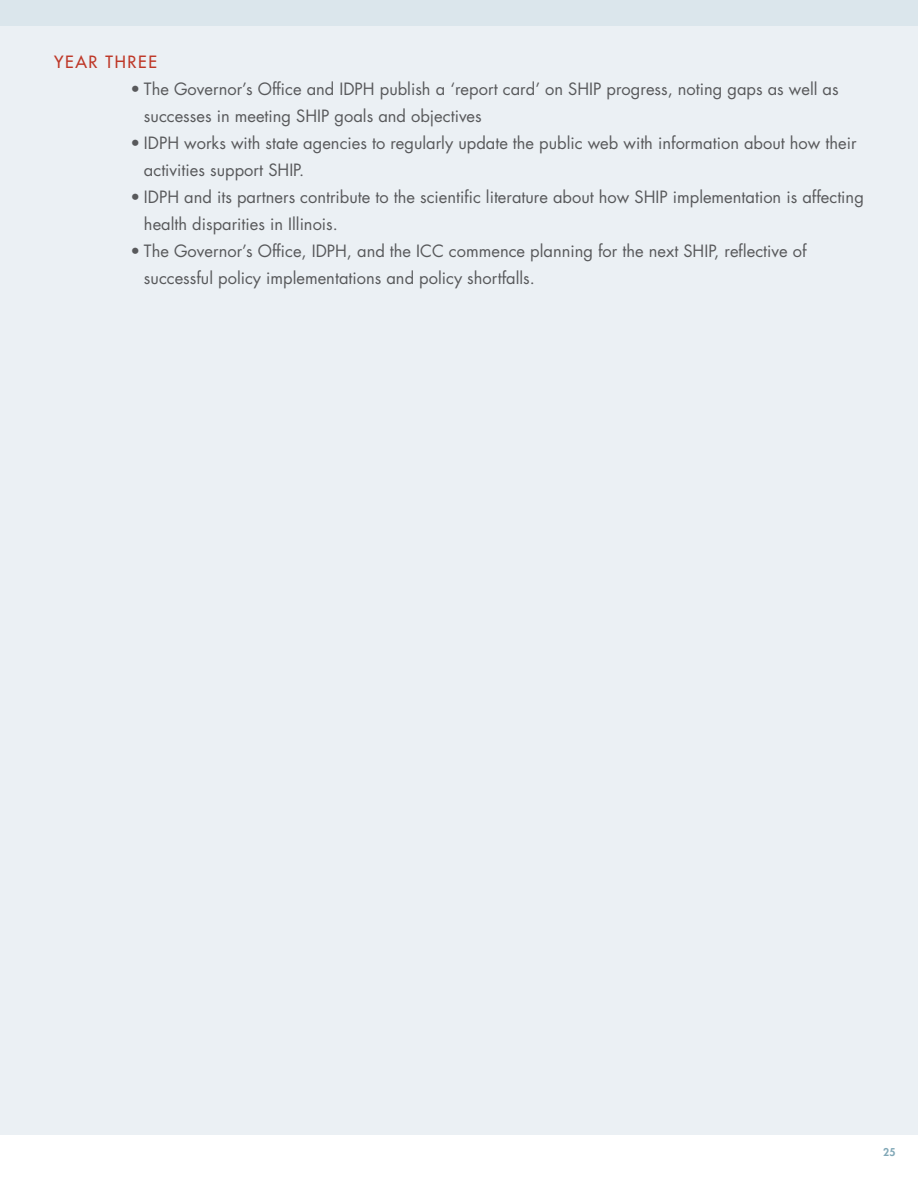
<style>
.page{position:relative;width:918px;height:1188px;background:#fff}
.page>*{position:absolute;margin:0;border:0;box-sizing:border-box;transform-origin:0 0}
.t1{font:16.5px/27px "Futura Std";color:#58595b}
.t2{font:500 16.5px "Futura Std";letter-spacing:.1em;color:#be3727}
.t3{font:800 10.5px "Futura Std";color:#81a8b7}
</style>
<div class="page">
<div style="left:0;top:0;width:918px;height:1135px;background:#ebf0f4"></div>
<div style="left:0;top:0;width:918px;height:25px;background:#dbe6ec"></div>
<p class="t2" style="left:54px;top:51px;width:105px">YEAR TH REE</p>
<p class="t1" style="left:144px;top:75px;width:696px;text-indent:-13px">• The Governor’s Office and IDPH publish a ‘report card’ on SH IP progress, noting gaps as well as successes in meeting SH IP goals and objectives</p>
<p class="t1" style="left:144px;top:129px;width:714px;text-indent:-13px">• IDPH works with state agencies to regularly update the public web with information about how their activities support SH IP.</p>
<p class="t1" style="left:144px;top:183px;width:721px;text-indent:-13px">• IDPH and its partners contribute to the scientific literature about how SH IP implementation is affecting health disparities in Illinois.</p>
<p class="t1" style="left:144px;top:237px;width:664px;text-indent:-13px">• The Governor’s Office, IDPH , and the ICC commence planning for the next SH IP, reflective of successful policy implementations and policy shortfalls.</p>
<p class="t3" style="left:883px;top:1146px;width:14px">25</p>
</div>
